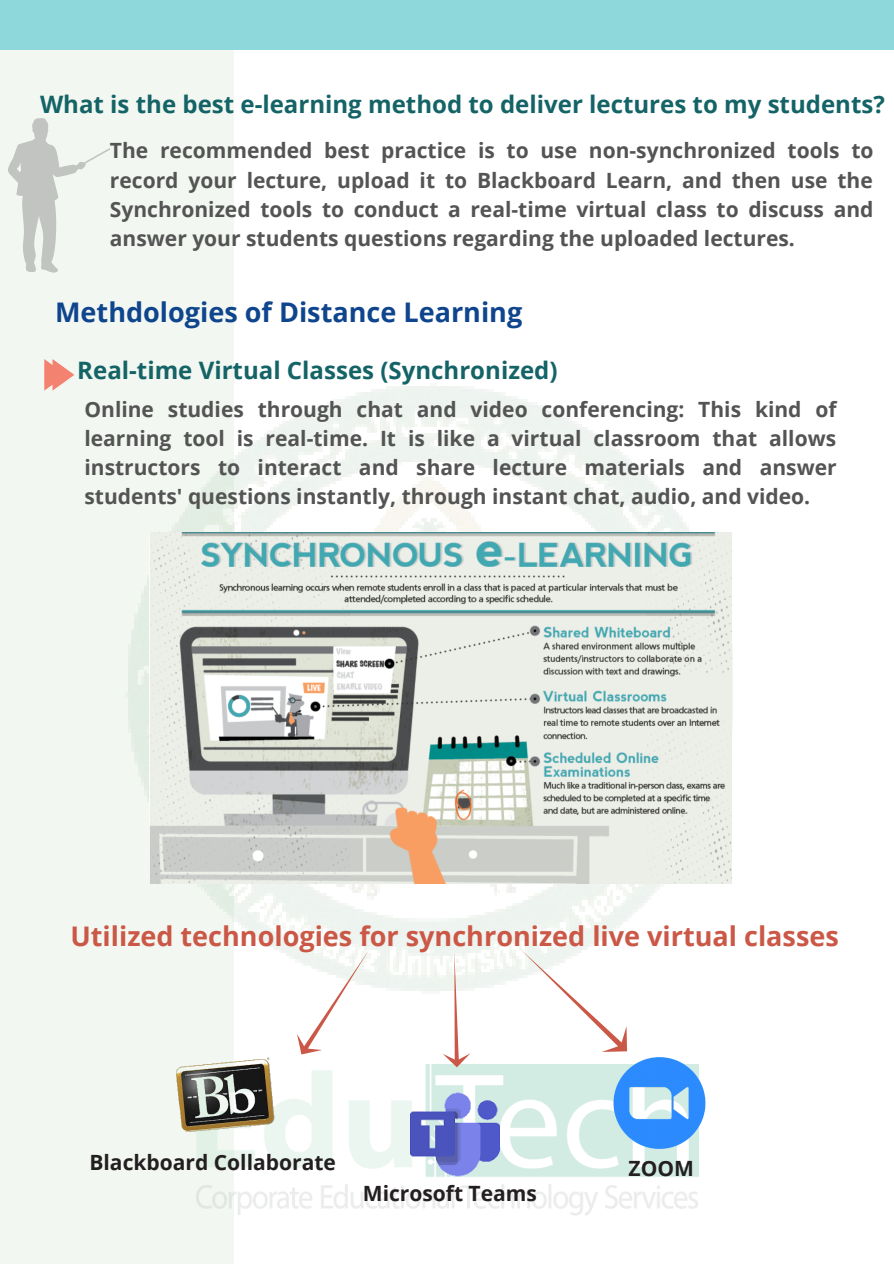
<style>
.page{position:relative;width:894px;height:1264px;background:#fff}
.page>*{position:absolute;margin:0;border:0;box-sizing:border-box;transform-origin:0 0}
.t1{font:700 27px "Open Sans";color:#cb5847}
.t2{font:700 27px "Open Sans";color:#0f458d}
.t3{font:700 24px "Open Sans";color:#146366}
.t4{font:700 21px/29.2px "Open Sans";color:#545454;text-align:justify}
.t5{font:700 21px "Open Sans";color:#231f20}
</style>
<div class="page">
<div style="left:0;top:32px;width:233px;height:1231px;background:#f2f8f1"></div>
<div style="left:0;top:0;width:893px;height:50px;background:#8ed8db"></div>
<img style="left:128px;top:342px;width:605px;height:692px">
<img style="left:197px;top:1064px;width:501px;height:151px">
<svg style="left:8px;top:118px;width:102px;height:154px"></svg>
<img style="left:149px;top:532px;width:582px;height:351px">
<svg style="left:44px;top:359px;width:30px;height:31px"></svg>
<svg style="left:507px;top:935px;width:132px;height:116px"></svg>
<svg style="left:440px;top:951px;width:30px;height:101px"></svg>
<svg style="left:289px;top:941px;width:92px;height:114px"></svg>
<img style="left:176px;top:1057px;width:99px;height:82px">
<img style="left:596px;top:1051px;width:110px;height:103px">
<img style="left:341px;top:1052px;width:228px;height:163px">
<p class="t3" style="left:40px;top:87px;width:846px">What is the best e-learning method to deliver lectures to my students?</p>
<p class="t4" style="left:110px;top:136px;width:764px">The recommended best practice is to use non-synchronized tools to record your lecture, upload it to Blackboard Learn, and then use the Synchronized tools to conduct a real-time virtual class to discuss and answer your students questions regarding the uploaded lectures.</p>
<p class="t2" style="left:55px;top:293px;width:468px">Methdologies of Distance Learning</p>
<p class="t3" style="left:77px;top:353px;width:481px">Real-time Virtual Classes (Synchronized)</p>
<p class="t4" style="left:84px;top:394px;width:753px">Online studies through chat and video conferencing: This kind of learning tool is real-time. It is like a virtual classroom that allows instructors to interact and share lecture materials and answer students' questions instantly, through instant chat, audio, and video.</p>
<p class="t1" style="left:70px;top:917px;width:769px">Utilized technologies for synchronized live virtual classes</p>
<p class="t5" style="left:89px;top:1147px;width:248px">Blackboard Collaborate</p>
<p class="t5" style="left:363px;top:1178px;width:176px">Microsoft Teams</p>
<p class="t5" style="left:628px;top:1153px;width:67px">ZOOM</p>
</div>
